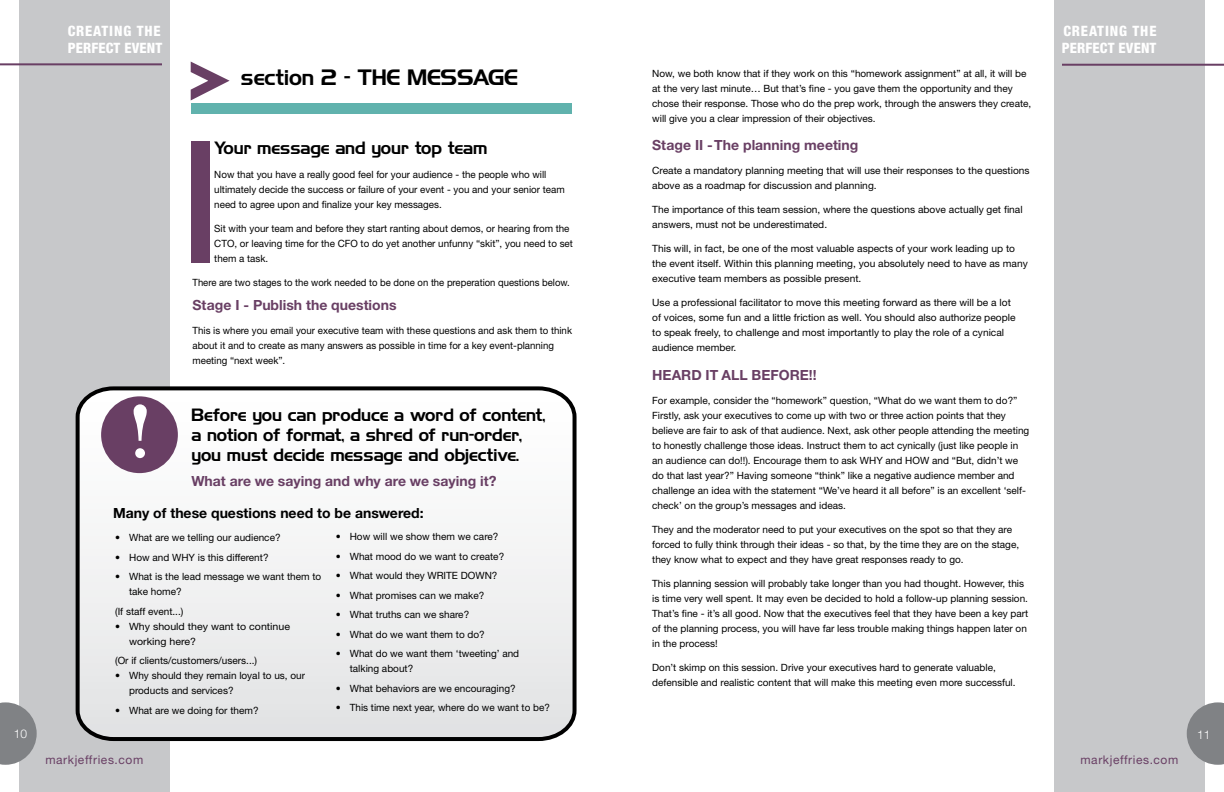
<style>
.page{position:relative;width:1224px;height:792px;background:#fff}
.page>*{position:absolute;margin:0;border:0;box-sizing:border-box;transform-origin:0 0}
.t1{font:86px "Mrs Eaves BJ Bold";color:#fff}
.t2{font:700 58px "Thonburi";color:#693f64}
.t3{font:20px "Highland Gothic FLF";color:#000}
.t4{font:16px/20px "Highland Gothic FLF";color:#000}
.t5{font:800 condensed 14.3px/16.9px "Helvetica Neue";letter-spacing:.01em;color:#fff}
.t6{font:700 14px "Helvetica Neue CE";color:#693f64}
.t7{font:700 14px "Helvetica Neue CE";color:#000}
.t8{font:12px "Helvetica Neue";letter-spacing:.05em;color:#693f64}
.t9{font:300 12px "Helvetica Neue";color:#fff}
.t10{font:10px/15px "Helvetica Neue";color:#000}
.t11{font:10px "Helvetica Neue";color:#000;scale:.95 1}
</style>
<div class="page">
<div style="left:19px;top:0;width:150px;height:792px;background:#c7c8ca"></div>
<svg style="left:0;top:702px;width:37px;height:63px"></svg>
<div style="left:1054px;top:0;width:150px;height:792px;background:#c7c8ca"></div>
<svg style="left:1187px;top:702px;width:37px;height:63px"></svg>
<hr style="left:0;top:63px;width:162px;height:2px;background:#693f64">
<hr style="left:1062px;top:64px;width:162px;height:2px;background:#693f64">
<svg style="left:75px;top:384px;width:502px;height:359px"></svg>
<div style="left:191px;top:141px;width:19px;height:122px;background:#693f64"></div>
<div style="left:192px;top:104px;width:380px;height:10px;background:#60b2ad"></div>
<svg style="left:190px;top:61px;width:41px;height:43px"></svg>
<div style="left:101px;top:396px;width:77px;height:77px;background:#693f64;border-radius:50%"></div>
<h3 class="t5" style="left:68px;top:22px;width:96px">CREATING THE<br>PERFECT EVENT</h3>
<h3 class="t5" style="left:1062px;top:23px;width:96px">CREATING THE<br>PERFECT EVENT</h3>
<h2 class="t2" style="left:190px;top:27px;width:40px">&gt;</h2>
<h3 class="t3" style="left:241px;top:63px;width:278px">section 2 - THE MESSAGE</h3>
<h3 class="t4" style="left:214px;top:137px;width:274px">Your message and your top team</h3>
<p class="t10" style="left:214px;top:167px;width:352px">Now that you have a really good feel for your audience - the people who will ultimately decide the success or failure of your event - you and your senior team need to agree upon and finalize your key messages.</p>
<p class="t10" style="left:214px;top:221px;width:360px">Sit with your team and before they start ranting about demos, or hearing from the<br>CTO, or leaving time for the CFO to do yet another unfunny “skit”, you need to set them a task.</p>
<p class="t11" style="left:193px;top:277px;width:399px">There are two stages to the work needed to be done on the preperation questions below.</p>
<h3 class="t6" style="left:193px;top:297px;width:206px">Stage I - Publish the questions</h3>
<p class="t10" style="left:193px;top:323px;width:381px">This is where you email your executive team with these questions and ask them to think about it and to create as many answers as possible in time for a key event-planning meeting “next week”.</p>
<h1 class="t1" style="left:126px;top:382px;width:30px">!</h1>
<h3 class="t4" style="left:191px;top:403px;width:355px">Before you can produce a word of content, a notion of format, a shred of run-order, you must decide message and objective.</h3>
<h3 class="t6" style="left:191px;top:473px;width:307px">What are we saying and why are we saying it?</h3>
<h3 class="t7" style="left:113px;top:504px;width:312px">Many of these questions need to be answered:</h3>
<p class="t10" style="left:336px;top:529px;width:164px">• How will we show them we care?</p>
<p class="t10" style="left:336px;top:549px;width:170px">• What mood do we want to create?</p>
<p class="t10" style="left:336px;top:568px;width:163px">• What would they WRITE DOWN?</p>
<p class="t10" style="left:336px;top:588px;width:150px">• What promises can we make?</p>
<p class="t10" style="left:336px;top:607px;width:135px">• What truths can we share?</p>
<p class="t10" style="left:336px;top:627px;width:151px">• What do we want them to do?</p>
<p class="t10" style="left:350px;top:646px;width:171px;text-indent:-14px">• What do we want them ‘tweeting’ and talking about?</p>
<p class="t10" style="left:336px;top:681px;width:181px">• What behaviors are we encouraging?</p>
<p class="t10" style="left:336px;top:700px;width:216px">• This time next year, where do we want to be?</p>
<p class="t10" style="left:115px;top:530px;width:167px">• What are we telling our audience?</p>
<p class="t10" style="left:115px;top:550px;width:155px">• How and WHY is this different?</p>
<p class="t10" style="left:129px;top:569px;width:194px;text-indent:-14px">• What is the lead message we want them to take home?</p>
<p class="t10" style="left:115px;top:604px;width:70px">(If staff event...)</p>
<p class="t10" style="left:129px;top:619px;width:163px;text-indent:-14px">• Why should they want to continue working here?</p>
<p class="t10" style="left:115px;top:653px;width:144px">(Or if clients/customers/users...)</p>
<p class="t10" style="left:129px;top:668px;width:177px;text-indent:-14px">• Why should they remain loyal to us, our products and services?</p>
<p class="t10" style="left:115px;top:703px;width:145px">• What are we doing for them?</p>
<p class="t10" style="left:652px;top:65px;width:381px">Now, we both know that if they work on this “homework assignment” at all, it will be at the very last minute… But that’s fine - you gave them the opportunity and they chose their response. Those who do the prep work, through the answers they create, will give you a clear impression of their objectives.</p>
<h3 class="t6" style="left:652px;top:136px;width:208px">Stage II - The planning meeting</h3>
<p class="t10" style="left:652px;top:163px;width:379px">Create a mandatory planning meeting that will use their responses to the questions above as a roadmap for discussion and planning.</p>
<p class="t10" style="left:652px;top:202px;width:372px">The importance of this team session, where the questions above actually get final answers, must not be underestimated.</p>
<p class="t10" style="left:652px;top:241px;width:377px">This will, in fact, be one of the most valuable aspects of your work leading up to the event itself. Within this planning meeting, you absolutely need to have as many executive team members as possible present.</p>
<p class="t10" style="left:652px;top:295px;width:365px">Use a professional facilitator to move this meeting forward as there will be a lot of voices, some fun and a little friction as well. You should also authorize people to speak freely, to challenge and most importantly to play the role of a cynical audience member.</p>
<h3 class="t6" style="left:652px;top:366px;width:166px">HEARD IT ALL BEFORE!!</h3>
<p class="t10" style="left:652px;top:392px;width:379px">For example, consider the “homework” question, “What do we want them to do?” Firstly, ask your executives to come up with two or three action points that they believe are fair to ask of that audience. Next, ask other people attending the meeting to honestly challenge those ideas. Instruct them to act cynically (just like people in an audience can do!!). Encourage them to ask WHY and HOW and “But, didn’t we do that last year?” Having someone “think” like a negative audience member and challenge an idea with the statement “We’ve heard it all before” is an excellent ‘self&shy;check’ on the group’s messages and ideas.</p>
<p class="t10" style="left:652px;top:521px;width:368px">They and the moderator need to put your executives on the spot so that they are forced to fully think through their ideas - so that, by the time they are on the stage, they know what to expect and they have great responses ready to go.</p>
<p class="t10" style="left:652px;top:575px;width:378px">This planning session will probably take longer than you had thought. However, this is time very well spent. It may even be decided to hold a follow-up planning session.<br>That’s fine - it’s all good. Now that the executives feel that they have been a key part of the planning process, you will have far less trouble making things happen later on in the process!</p>
<p class="t10" style="left:652px;top:659px;width:365px">Don’t skimp on this session. Drive your executives hard to generate valuable, defensible and realistic content that will make this meeting even more successful.</p>
<p class="t9" style="left:14px;top:726px;width:15px">10</p>
<p class="t9" style="left:1197px;top:727px;width:15px">11</p>
<p class="t8" style="left:45px;top:753px;width:99px">markjeffries.com</p>
<p class="t8" style="left:1080px;top:753px;width:99px">markjeffries.com</p>
</div>
